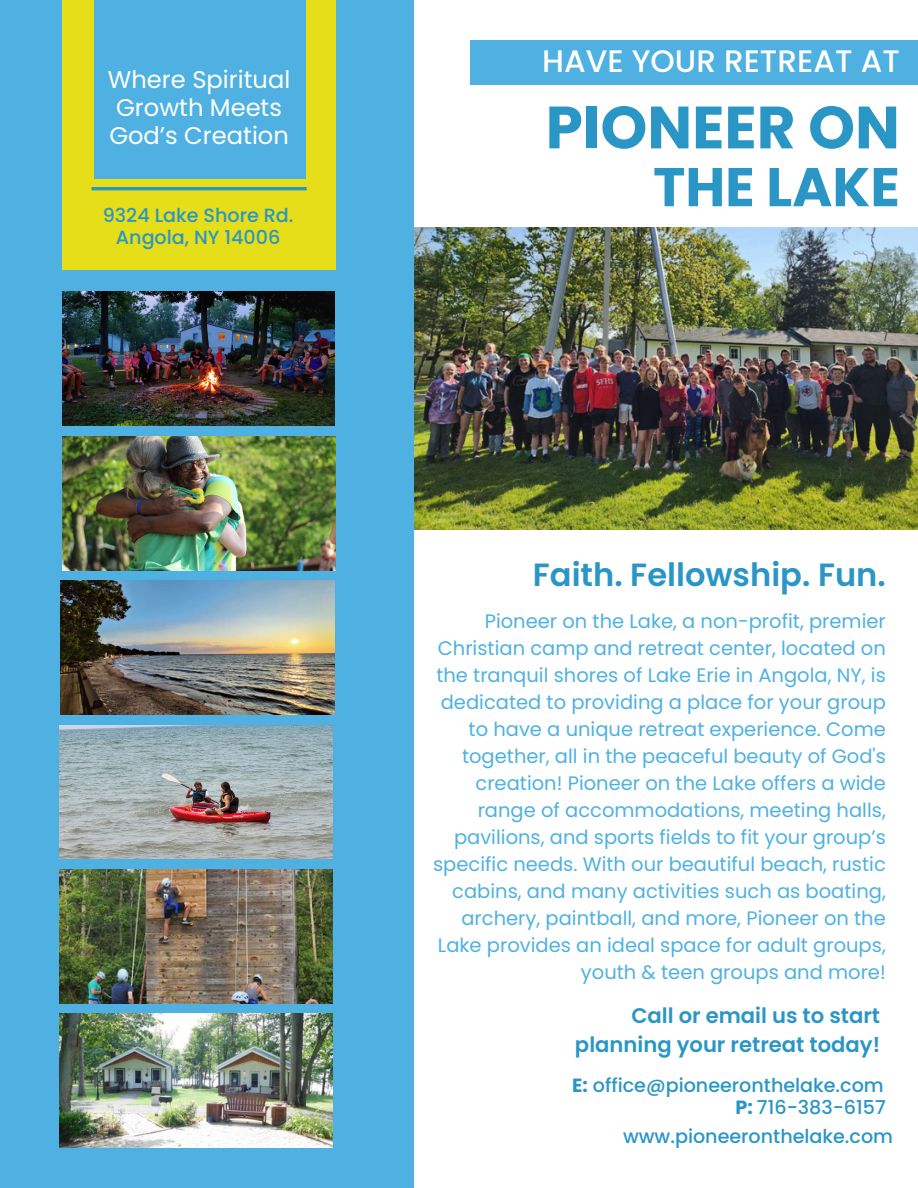
<style>
.page{position:relative;width:918px;height:1188px;background:#fff}
.page>*{position:absolute;margin:0;border:0;box-sizing:border-box;transform-origin:0 0}
.t1{font:700 59.7px "Poppins";color:#2a96c5}
.t2{font:700 54.45px "Poppins";color:#2a96c5}
.t3{font:600 32.1px "Poppins";color:#2a96c5}
.t4{font:500 31.05px "Poppins";color:#fff}
.t5{font:24.15px/28.2px "Poppins";color:#fff}
.t6{font:600 21.15px/29.2px "Poppins";color:#2a96c5;text-align:right}
.t7{font:19.5px/27px "Poppins";color:#4fb1e1;text-align:right}
.t8{font:500 19.2px/22.5px "Poppins";color:#2a96c5;text-align:center}
.s1{font-weight:700}
</style>
<div class="page">
<img style="left:414px;top:228px;width:504px;height:301px">
<div style="left:0;top:0;width:414px;height:1188px;background:#4fb1e1"></div>
<div style="left:470px;top:40px;width:448px;height:45px;background:#4fb1e1"></div>
<div style="left:62px;top:0;width:274px;height:269px;background:#e6de19"></div>
<hr style="left:92px;top:187px;width:215px;height:3px;background:#2a96c5">
<div style="left:94px;top:0;width:212px;height:179px;background:#4fb1e1"></div>
<img style="left:62px;top:292px;width:273px;height:134px">
<img style="left:62px;top:436px;width:274px;height:134px">
<img style="left:61px;top:581px;width:273px;height:134px">
<img style="left:59px;top:725px;width:274px;height:134px">
<img style="left:59px;top:869px;width:274px;height:134px">
<img style="left:59px;top:1014px;width:274px;height:134px">
<h1 class="t5" style="left:108px;top:66px;width:184px">Where Spiritual<br>Growth Meets<br>God’s Creation</h1>
<h1 class="t8" style="left:103px;top:204px;width:192px">9324 Lake Shore Rd.<br>Angola, NY 14006</h1>
<h4 class="t4" style="left:542px;top:39px;width:359px">HAVE YOUR RETREAT AT</h4>
<h5 class="t1" style="left:546px;top:86px;width:356px">PIONEER ON</h5>
<h2 class="t2" style="left:653px;top:149px;width:248px">THE LAKE</h2>
<h3 class="t3" style="left:533px;top:552px;width:354px">Faith. Fellowship. Fun.</h3>
<h5 class="t7" style="left:433px;top:608px;width:454px">Pioneer on the Lake, a non-profit, premier Christian camp and retreat center, located on the tranquil shores of Lake Erie in Angola, NY, is dedicated to providing a place for your group to have a unique retreat experience. Come together, all in the peaceful beauty of God's creation! Pioneer on the Lake offers a wide range of accommodations, meeting halls, pavilions, and sports fields to fit your group’s specific needs. With our beautiful beach, rustic cabins, and many activities such as boating, archery, paintball, and more, Pioneer on the Lake provides an ideal space for adult groups, youth &amp; teen groups and more!</h5>
<p class="t6" style="left:575px;top:1001px;width:307px">Call or email us to start planning your retreat today!</p>
<h5 class="t8" style="left:572px;top:1074px;width:313px"><span class="s1">E:</span> office@pioneeronthelake.com</h5>
<h5 class="t8" style="left:736px;top:1096px;width:152px"><span class="s1">P:</span> 716-383-6157</h5>
<h5 class="t8" style="left:623px;top:1125px;width:272px">www.pioneeronthelake.com</h5>
</div>
